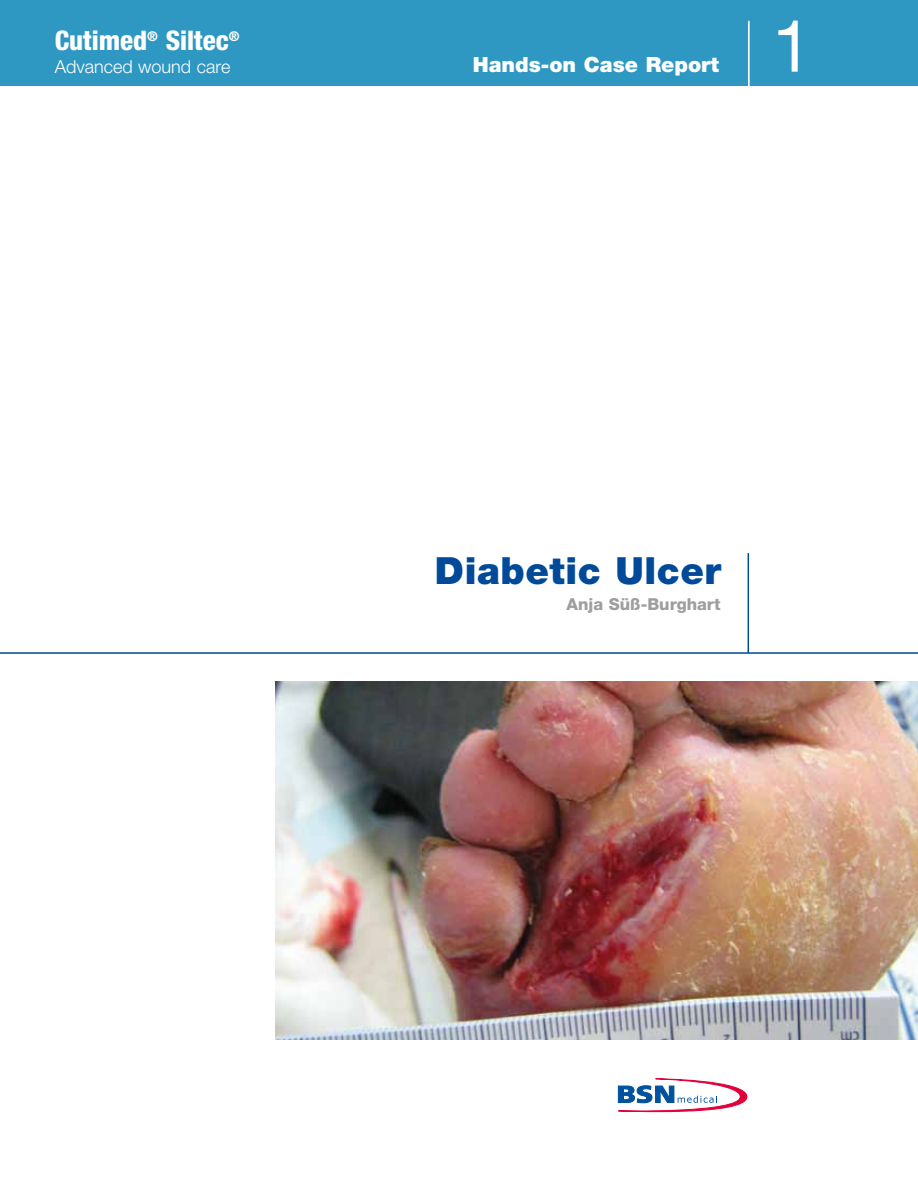
<style>
.page{position:relative;width:918px;height:1188px;background:#fff}
.page>*{position:absolute;margin:0;border:0;box-sizing:border-box;transform-origin:0 0}
.t1{font:72px "Helvetica Neue";color:#fff}
.t2{font:900 37.5px "Helvetica Neue";letter-spacing:.015em;color:#004a99}
.t3{font:800 condensed 27px "Helvetica Neue";color:#fff}
.t4{font:900 21px "Helvetica Neue";color:#fff}
.t5{font:300 18px "Helvetica Neue";color:#fff}
.t6{font:800 16.5px "Helvetica Neue";color:#9c9e9f}
</style>
<div class="page">
<div style="left:0;top:0;width:918px;height:85px;background:#2e98c3"></div>
<hr style="left:748px;top:553px;width:1px;height:100px;background:#004a99">
<hr style="left:0;top:652px;width:918px;height:2px;background:#004a99">
<img style="left:275px;top:682px;width:643px;height:357px">
<svg style="left:618px;top:1078px;width:129px;height:35px"></svg>
<hr style="left:749px;top:21px;width:1px;height:78px;background:#fff">
<hr style="left:748px;top:22px;width:2px;height:78px;background:#fff">
<p class="t3" style="left:55px;top:24px;width:186px">Cutimed<sup>®</sup> Siltec<sup>®</sup></p>
<p class="t5" style="left:55px;top:55px;width:184px">Advanced wound care<sup>®</sup></p>
<p class="t4" style="left:473px;top:52px;width:248px">Hands-on Case Report</p>
<h1 class="t1" style="left:772px;top:3px;width:42px">1</h1>
<h2 class="t2" style="left:435px;top:548px;width:288px">Diabetic Ulcer</h2>
<p class="t6" style="left:566px;top:594px;width:155px">Anja Süß-Burghart</p>
</div>
